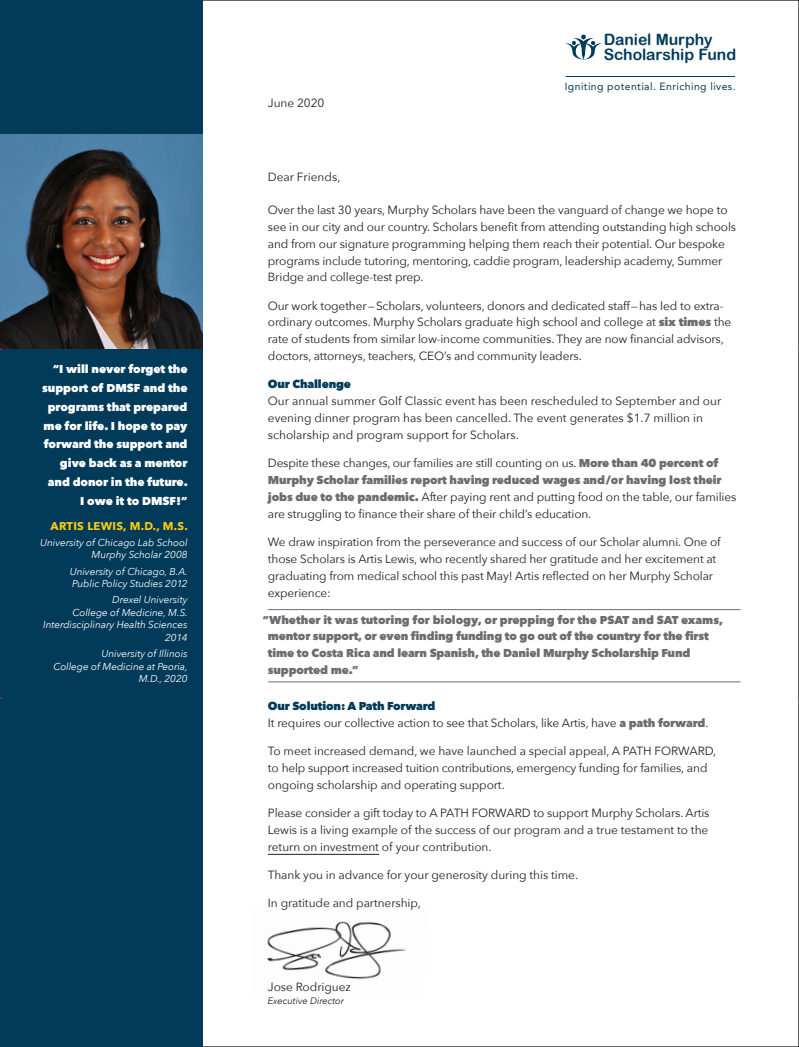
<style>
.page{position:relative;width:799px;height:1047px;background:#fff}
.page>*{position:absolute;margin:0;border:0;box-sizing:border-box;transform-origin:0 0}
.t1{font:15.75px/15.8px "Arial Rounded MT Bold";letter-spacing:-.005em;color:#023b5a}
.t2{font:11.88px/16.9px "Avenir Next";letter-spacing:-.01em;color:#231f20}
.t3{font:800 11.38px/16.9px "Avenir Next";letter-spacing:-.015em;color:#6c6d70}
.t4{font:800 11.38px/18.8px "Avenir Next";letter-spacing:-.005em;color:#fff;text-align:right}
.t5{font:800 11.38px "Avenir Next";letter-spacing:-.015em;color:#023b5a}
.t6{font:700 11.25px "Avenir Next";letter-spacing:.025em;color:#fece08}
.t7{font:10.38px "Avenir";letter-spacing:.04em;color:#023b5a}
.t8{font:italic 10px/12.5px "Avenir Next";letter-spacing:-.005em;color:#fff;text-align:right}
.t9{font:italic 9.38px "Avenir Next";letter-spacing:-.005em;color:#231f20}
.s1{font-weight:800;font-size:11.5px;color:#6c6d70}
.s2{font-weight:800;font-size:11.38px;color:#6c6d70}
</style>
<div class="page">
<img style="left:267px;top:921px;width:138px;height:59px">
<hr style="left:268px;top:609px;width:472px;height:1px;background:#6c6d70">
<hr style="left:268px;top:681px;width:472px;height:1px;background:#6c6d70">
<hr style="left:268px;top:854px;width:111px;height:1px;background:#231f20">
<div style="left:0;top:0;width:202px;height:1046px;background:#023b5a"></div>
<hr style="left:566px;top:76px;width:169px;height:1px;background:#00416a">
<svg style="left:565px;top:34px;width:37px;height:26px"></svg>
<img style="left:0;top:134px;width:202px;height:215px">
<p class="t4" style="left:42px;top:360px;width:147px">“I will never forget the support of DMSF and the programs that prepared me for life. I hope to pay forward the support and give back as a mentor and donor in the future.<br>I owe it to DMSF!”</p>
<p class="t6" style="left:51px;top:516px;width:139px">ARTIS LEWIS, M.D., M.S.</p>
<p class="t8" style="left:40px;top:535px;width:149px">University of Chicago Lab School<br>Murphy Scholar 2008</p>
<p class="t8" style="left:70px;top:564px;width:120px;text-align:left">University of Chicago, B.A.<br>Public Policy Studies 2012</p>
<p class="t8" style="left:43px;top:593px;width:146px">Drexel University<br>College of Medicine, M.S.<br>Interdisciplinary Health Sciences<br>2014</p>
<p class="t8" style="left:53px;top:647px;width:136px">University of Illinois<br>College of Medicine at Peoria,<br>M.D., 2020</p>
<h1 class="t1" style="left:604px;top:31px;width:134px">Daniel Murphy<br>Scholarship Fund</h1>
<p class="t2" style="left:268px;top:94px;width:58px">June 2020</p>
<p class="t2" style="left:268px;top:168px;width:74px">Dear Friends,</p>
<p class="t7" style="left:565px;top:80px;width:172px">Igniting potential. Enriching lives.</p>
<p class="t2" style="left:268px;top:201px;width:470px">Over the last 30 years, Murphy Scholars have been the vanguard of change we hope to see in our city and our country. Scholars benefit from attending outstanding high schools and from our signature programming helping them reach their potential. Our bespoke programs include tutoring, mentoring, caddie program, leadership academy, Summer Bridge and college-test prep.</p>
<p class="t2" style="left:268px;top:296px;width:465px">Our work together—Scholars, volunteers, donors and dedicated staff—has led to extra&shy;ordinary outcomes. Murphy Scholars graduate high school and college at <span class="s1">six times</span> the rate of students from similar low-income communities. They are now financial advisors, doctors, attorneys, teachers, CEO’s and community leaders.</p>
<p class="t5" style="left:268px;top:377px;width:85px">Our Challenge</p>
<p class="t2" style="left:268px;top:392px;width:455px">Our annual summer Golf Classic event has been rescheduled to September and our evening dinner program has been cancelled. The event generates $1.7 million in scholarship and program support for Scholars.</p>
<p class="t2" style="left:268px;top:454px;width:452px">Despite these changes, our families are still counting on us. <span class="s2">More than 40 percent of</span></p>
<p class="t3" style="left:268px;top:471px;width:455px">Murphy Scholar families report having reduced wages and/or having lost their</p>
<p class="t2" style="left:268px;top:488px;width:470px"><span class="s2">jobs due to the pandemic.</span> After paying rent and putting food on the table, our families are struggling to finance their share of their child’s education.</p>
<p class="t2" style="left:268px;top:533px;width:454px">We draw inspiration from the perseverance and success of our Scholar alumni. One of those Scholars is Artis Lewis, who recently shared her gratitude and her excitement at graduating from medical school this past May! Artis reflected on her Murphy Scholar experience:</p>
<p class="t3" style="left:268px;top:611px;width:457px;text-indent:-5px">“Whether it was tutoring for biology, or prepping for the PSAT and SAT exams, mentor support, or even finding funding to go out of the country for the first time to Costa Rica and learn Spanish, the Daniel Murphy Scholarship Fund supported me. ”</p>
<p class="t5" style="left:268px;top:698px;width:169px">Our Solution: A Path Forward</p>
<p class="t2" style="left:268px;top:713px;width:442px">It requires our collective action to see that Scholars, like Artis, have <span class="s2">a path forward</span>.</p>
<p class="t2" style="left:268px;top:741px;width:450px">To meet increased demand, we have launched a special appeal, A PATH FORWARD, to help support increased tuition contributions, emergency funding for families, and ongoing scholarship and operating support.</p>
<p class="t2" style="left:268px;top:803px;width:443px;text-align:justify">Please consider a gift today to A PATH FORWARD to support Murphy Scholars. Artis Lewis is a living example of the success of our program and a true testament to the return on investment of your contribution.</p>
<p class="t2" style="left:268px;top:865px;width:312px">Thank you in advance for your generosity during this time.</p>
<p class="t2" style="left:268px;top:893px;width:155px">In gratitude and partnership,</p>
<p class="t2" style="left:268px;top:978px;width:84px">Jose Rodriguez</p>
<p class="t9" style="left:268px;top:992px;width:78px">Executive Director</p>
</div>
